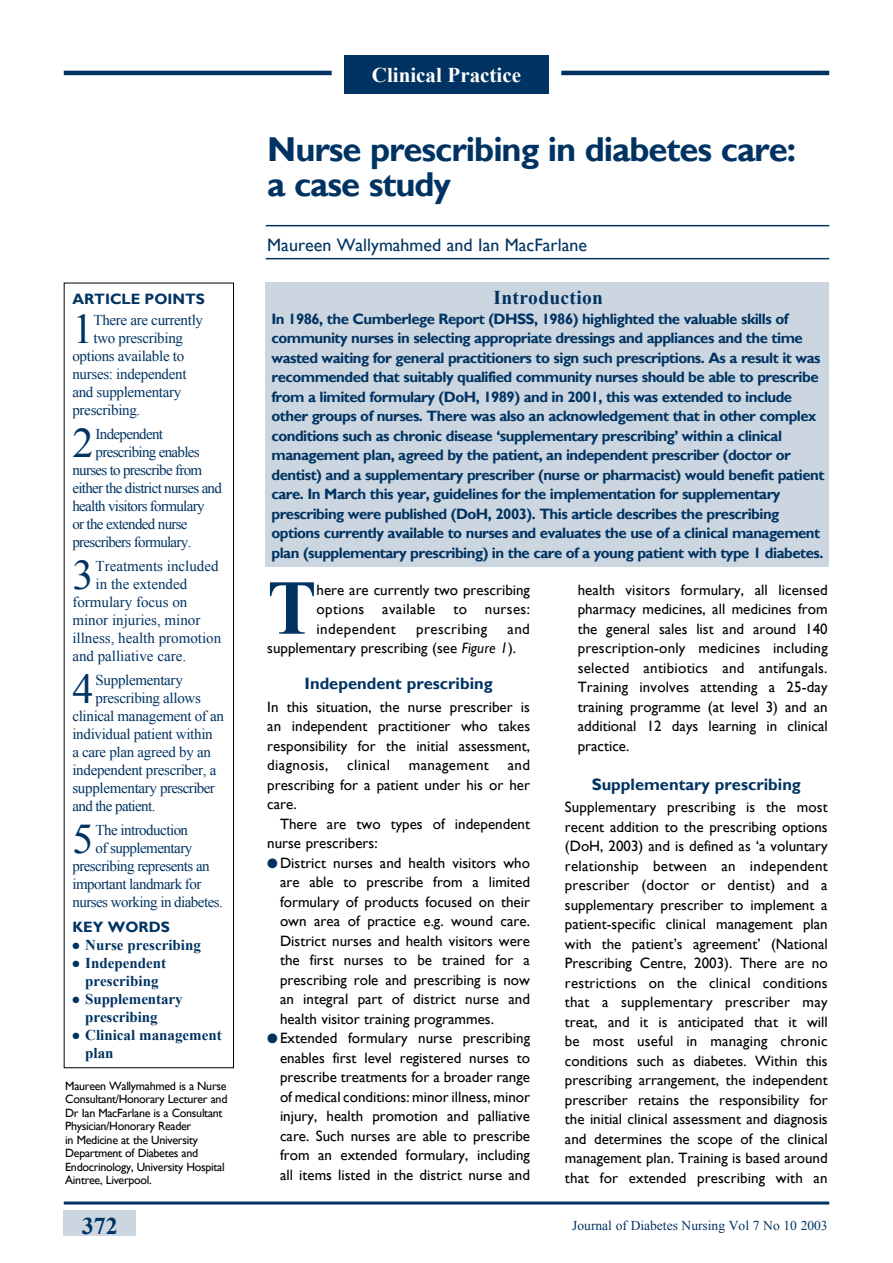
<style>
.page{position:relative;width:893px;height:1263px;background:#fff}
.page>*{position:absolute;margin:0;border:0;box-sizing:border-box;transform-origin:0 0}
.t1{font:700 77.55px "Times New Roman";color:#003362;scale:.95 1}
.t2{font:42.15px "Times New Roman";color:#003362}
.t3{font:700 34.5px/34.5px "Gill Sans";letter-spacing:-.03em;color:#003362}
.t4{font:700 24px "Times New Roman";color:#003362}
.t5{font:700 21px "Times New Roman";color:#fff}
.t6{font:700 19.5px "Times New Roman";letter-spacing:.015em;color:#003362}
.t7{font:18px "Gill Sans";color:#003362}
.t8{font:700 16.5px "Gill Sans";color:#003362}
.t9{font:15px/19.5px "Gill Sans";color:#000;text-align:justify}
.t10{font:700 15px/19.5px "Gill Sans";letter-spacing:-.035em;color:#003362}
.t11{font:15px "Times New Roman";letter-spacing:-.02em;color:#003362}
.t12{font:15px "Times New Roman";letter-spacing:-.045em;color:#003362}
.t13{font:15px "Times New Roman";color:#003362}
.t14{font:700 15px/18px "Times New Roman";color:#003362}
.t15{font:15px "Gill Sans";letter-spacing:.025em;color:#000}
.t16{font:15px "Times New Roman";letter-spacing:-.04em;color:#003362}
.t17{font:15px "Gill Sans";letter-spacing:.03em;color:#000}
.t18{font:13.5px "Times New Roman";color:#003362}
.t19{font:12px/13.5px "Gill Sans";letter-spacing:-.025em;color:#000}
.s1{font-style:italic}
.s2{color:#003362}
</style>
<div class="page">
<div style="left:266px;top:282px;width:563px;height:285px;background:#ccd6e0"></div>
<hr style="left:266px;top:258px;width:563px;height:1px;background:#003362">
<hr style="left:266px;top:225px;width:563px;height:1px;background:#003362">
<hr style="left:64px;top:71px;width:268px;height:4px;background:#003362">
<hr style="left:561px;top:71px;width:268px;height:4px;background:#003362">
<div style="left:344px;top:55px;width:205px;height:39px;background:#003362"></div>
<div style="left:64px;top:283px;width:170px;height:785px;border:1px solid #000"></div>
<div style="left:64px;top:1210px;width:72px;height:25px;background:#ccd6e0"></div>
<hr style="left:64px;top:1201px;width:765px;height:3px;background:#003362">
<h3 class="t5" style="left:372px;top:60px;width:151px">Clinical Practice</h3>
<p class="t10" style="left:72px;top:289px;width:22px">Artic</p>
<p class="t10" style="left:122px;top:289px;width:56px">le points</p>
<h2 class="t2" style="left:72px;top:300px;width:23px">1</h2>
<p class="t11" style="left:94px;top:310px;width:111px">There are currently</p>
<p class="t11" style="left:94px;top:328px;width:91px">two prescribing</p>
<p class="t11" style="left:72px;top:346px;width:113px">options available to</p>
<p class="t11" style="left:72px;top:364px;width:116px">nurses: independent</p>
<p class="t11" style="left:72px;top:382px;width:110px">and supplementary</p>
<p class="t11" style="left:72px;top:400px;width:69px">prescribing.</p>
<h2 class="t2" style="left:72px;top:414px;width:23px">2</h2>
<p class="t12" style="left:96px;top:424px;width:69px">Independent</p>
<p class="t12" style="left:96px;top:442px;width:106px">prescribing enables</p>
<p class="t12" style="left:72px;top:460px;width:131px">nurses to prescribe from</p>
<p class="t12" style="left:72px;top:478px;width:151px">either the district nurses and</p>
<p class="t12" style="left:72px;top:496px;width:134px">health visitors formulary</p>
<p class="t12" style="left:72px;top:514px;width:117px">or the extended nurse</p>
<p class="t12" style="left:72px;top:532px;width:121px">prescribers formulary.</p>
<h2 class="t2" style="left:72px;top:546px;width:23px">3</h2>
<p class="t13" style="left:96px;top:556px;width:124px">Treatments included</p>
<p class="t13" style="left:96px;top:574px;width:93px">in the extended</p>
<p class="t13" style="left:72px;top:592px;width:116px">formulary focus on</p>
<p class="t13" style="left:72px;top:610px;width:129px">minor injuries, minor</p>
<p class="t13" style="left:72px;top:628px;width:150px">illness, health promotion</p>
<p class="t13" style="left:72px;top:646px;width:115px">and palliative care.</p>
<h2 class="t2" style="left:72px;top:660px;width:23px">4</h2>
<p class="t11" style="left:96px;top:670px;width:89px">Supplementary</p>
<p class="t11" style="left:96px;top:688px;width:107px">prescribing allows</p>
<p class="t11" style="left:72px;top:706px;width:153px">clinical management of an</p>
<p class="t11" style="left:72px;top:724px;width:142px">individual patient within</p>
<p class="t11" style="left:72px;top:742px;width:140px">a care plan agreed by an</p>
<p class="t11" style="left:72px;top:760px;width:145px">independent prescriber, a</p>
<p class="t11" style="left:72px;top:778px;width:144px">supplementary prescriber</p>
<p class="t16" style="left:72px;top:796px;width:85px">and the patient.</p>
<h2 class="t2" style="left:72px;top:810px;width:23px">5</h2>
<p class="t11" style="left:96px;top:820px;width:94px">The introduction</p>
<p class="t11" style="left:96px;top:838px;width:98px">of supplementary</p>
<p class="t11" style="left:72px;top:856px;width:139px">prescribing represents an</p>
<p class="t11" style="left:72px;top:874px;width:130px">important landmark for</p>
<p class="t11" style="left:72px;top:892px;width:152px">nurses working in diabetes.</p>
<p class="t10" style="left:72px;top:918px;width:78px">Key words</p>
<p class="t14" style="left:72px;top:936px;width:130px">● Nurse prescribing</p>
<p class="t14" style="left:72px;top:954px;width:95px;text-align:center">● Independent prescribing</p>
<p class="t14" style="left:85px;top:990px;width:99px;text-indent:-13px">● Supplementary prescribing</p>
<p class="t14" style="left:85px;top:1026px;width:138px;text-indent:-13px">● Clinical management plan</p>
<p class="t19" style="left:65px;top:1079px;width:164px">Maureen Wallymahmed is a Nurse<br>Consultant/Honorary Lecturer and<br>Dr Ian MacFarlane is a Consultant<br>Physician/Honorary Reader<br>in Medicine at the University<br>Department of Diabetes and<br>Endocrinology, University Hospital<br>Aintree, Liverpool.</p>
<h3 class="t3" style="left:267px;top:133px;width:530px">Nurse prescribing in diabetes care: a case study</h3>
<p class="t7" style="left:267px;top:235px;width:321px">Maureen Wallymahmed and Ian MacFarlane</p>
<h3 class="t6" style="left:493px;top:284px;width:111px">Introduction</h3>
<p class="t10" style="left:271px;top:309px;width:554px">In 1986, the Cumberlege Report (DHSS, 1986) highlighted the valuable skills of community nurses in selecting appropriate dressings and appliances and the time wasted waiting for general practitioners to sign such prescriptions. As a result it was recommended that suitably qualified community nurses should be able to prescribe from a limited formulary (DoH, 1989) and in 2001, this was extended to include other groups of nurses. There was also an acknowledgement that in other complex conditions such as chronic disease ‘supplementary prescribing’ within a clinical management plan, agreed by the patient, an independent prescriber (doctor or dentist) and a supplementary prescriber (nurse or pharmacist) would benefit patient care. In March this year, guidelines for the implementation for supplementary prescribing were published (DoH, 2003). This article describes the prescribing options currently available to nurses and evaluates the use of a clinical management plan (supplementary prescribing) in the care of a young patient with type 1 diabetes.</p>
<h1 class="t1" style="left:267px;top:554px;width:53px">T</h1>
<p class="t9" style="left:317px;top:580px;width:215px">here are currently two prescribing options available to nurses: independent</p>
<p class="t9" style="left:267px;top:619px;width:264px;text-indent:240px">and supplementary prescribing (see <span class="s1">Figure 1</span>).</p>
<p class="t8" style="left:305px;top:674px;width:190px">Independent prescribing</p>
<p class="t9" style="left:267px;top:697px;width:264px">In this situation, the nurse prescriber is an independent practitioner who takes responsibility for the initial assessment, diagnosis,</p>
<p class="t17" style="left:416px;top:620px;width:73px">prescribing</p>
<p class="t9" style="left:267px;top:755px;width:264px;text-indent:240px">and prescribing for a patient under his or her care.</p>
<p class="t9" style="left:267px;top:814px;width:264px;text-indent:13px">There are two types of independent nurse prescribers:</p>
<p class="t9" style="left:280px;top:853px;width:252px;text-indent:-13px"><span class="s2">●</span>District nurses and health visitors who are able to prescribe from a limited formulary of products focused on their own area of practice e.g. wound care.<br>District nurses and health visitors were the first nurses to be trained for a prescribing role and prescribing is now an integral part of district nurse and health visitor training programmes.</p>
<p class="t9" style="left:280px;top:1028px;width:252px;text-indent:-13px"><span class="s2">●</span>Extended formulary nurse prescribing enables first level registered nurses to prescribe treatments for a broader range of medical conditions: minor illness, minor injury, health promotion and palliative care. Such nurses are able to prescribe from an extended formulary, including all items listed in the district nurse and</p>
<p class="t15" style="left:347px;top:756px;width:44px">clinical</p>
<p class="t15" style="left:409px;top:756px;width:82px">management</p>
<p class="t9" style="left:578px;top:580px;width:252px">health visitors formulary, all licensed pharmacy medicines, all medicines from the general sales list and around 140 prescription-only medicines including selected antibiotics and antifungals.<br>Training involves attending a 25-day training programme (at level 3) and an additional 12 days learning in clinical practice.</p>
<p class="t8" style="left:592px;top:774px;width:211px">Supplementary prescribing</p>
<p class="t9" style="left:565px;top:797px;width:264px">Supplementary prescribing is the most recent addition to the prescribing options (DoH, 2003) and is defined as ‘a voluntary relationship between an independent prescriber (doctor or dentist) and a supplementary prescriber to implement a patient-specific clinical management plan with the patient’s agreement’ (National Prescribing Centre, 2003). There are no restrictions on the clinical conditions that a supplementary prescriber may treat, and it is anticipated that it will be most useful in managing chronic conditions such as diabetes. Within this prescribing arrangement, the independent prescriber retains the responsibility for the initial clinical assessment and diagnosis and determines the scope of the clinical management plan. Training is based around that for extended prescribing with an</p>
<h3 class="t4" style="left:82px;top:1209px;width:37px">372</h3>
<p class="t18" style="left:572px;top:1217px;width:257px">Journal of Diabetes Nursing Vol 7 No 10 2003</p>
</div>
